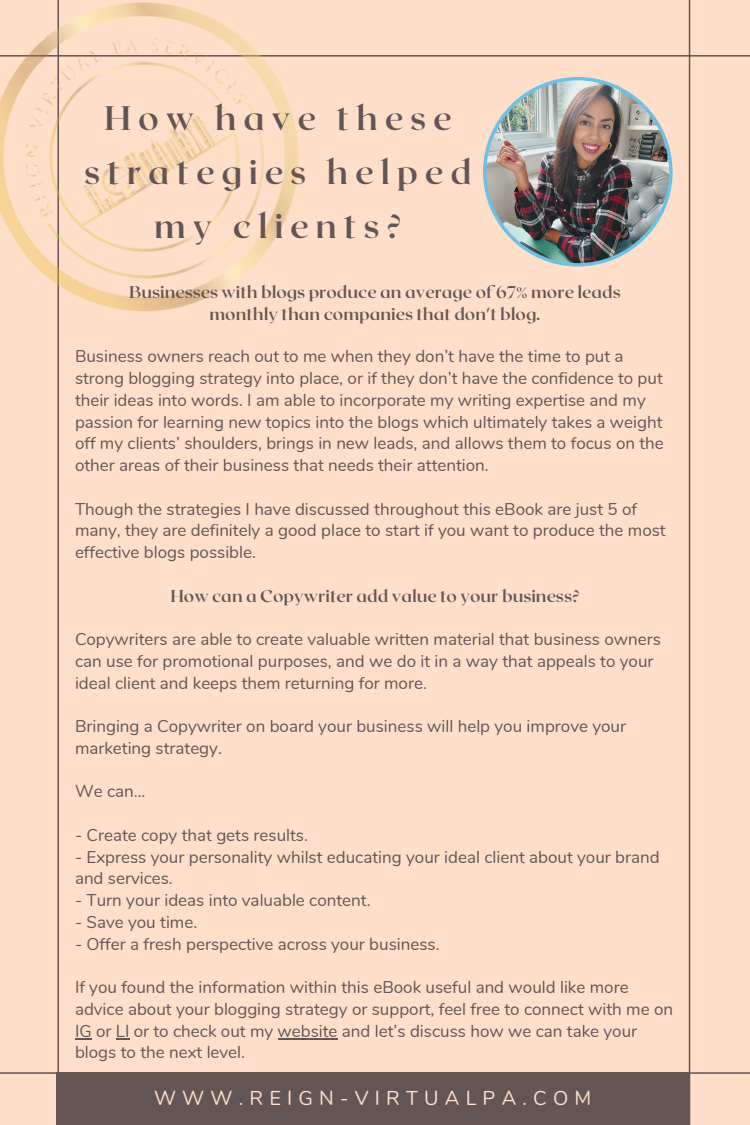
<style>
.page{position:relative;width:750px;height:1125px;background:#ffdfca}
.page>*{position:absolute;margin:0;border:0;box-sizing:border-box;transform-origin:0 0}
.t1{font:700 34px/54px "Roxborough CF";letter-spacing:.2em;color:#645555;text-align:center}
.t2{font:20px "Nunito";letter-spacing:.31em;color:#ffdfca}
.t3{font:17px/21.8px "Nunito";color:#645555}
.t4{font:700 17px "Roxborough CF";color:#645555}
</style>
<div class="page">
<hr style="left:57px;top:0;width:2px;height:1125px;background:#645555">
<hr style="left:689px;top:0;width:1px;height:1125px;background:#645555">
<hr style="left:0;top:55px;width:750px;height:2px;background:#645555">
<div style="left:57px;top:1072px;width:632px;height:53px;background:#645555"></div>
<img style="left:0;top:0;width:357px;height:368px">
<hr style="left:0;top:1072px;width:750px;height:2px;background:#645555">
<img style="left:483px;top:77px;width:190px;height:190px">
<svg style="left:75px;top:1038px;width:17px;height:2px"></svg>
<svg style="left:116px;top:1038px;width:13px;height:2px"></svg>
<hr style="left:278px;top:1038px;width:60px;height:2px;background:#645555">
<p class="t1" style="left:104px;top:90px;width:349px">How have these</p>
<p class="t1" style="left:84px;top:144px;width:389px">strategies helped my clients?</p>
<p class="t4" style="left:129px;top:281px;width:493px">Businesses with blogs produce an average of 67% more leads</p>
<p class="t4" style="left:209px;top:303px;width:333px">monthly than companies that don't blog.</p>
<p class="t3" style="left:75px;top:346px;width:590px">Business owners reach out to me when they don’t have the time to put a strong blogging strategy into place, or if they don’t have the confidence to put their ideas into words. I am able to incorporate my writing expertise and my passion for learning new topics into the blogs which ultimately takes a weight off my clients’ shoulders, brings in new leads, and allows them to focus on the other areas of their business that needs their attention.</p>
<p class="t3" style="left:75px;top:498px;width:592px">Though the strategies I have discussed throughout this eBook are just 5 of many, they are definitely a good place to start if you want to produce the most effective blogs possible.</p>
<p class="t4" style="left:170px;top:585px;width:411px">How can a Copywriter add value to your business?</p>
<p class="t3" style="left:75px;top:629px;width:587px">Copywriters are able to create valuable written material that business owners can use for promotional purposes, and we do it in a way that appeals to your ideal client and keeps them returning for more.</p>
<p class="t3" style="left:75px;top:716px;width:553px">Bringing a Copywriter on board your business will help you improve your marketing strategy.</p>
<p class="t3" style="left:75px;top:781px;width:72px">We can...</p>
<p class="t3" style="left:75px;top:824px;width:234px">- Create copy that gets results.</p>
<p class="t3" style="left:75px;top:846px;width:586px">- Express your personality whilst educating your ideal client about your brand and services.</p>
<p class="t3" style="left:75px;top:890px;width:297px">- Turn your ideas into valuable content.</p>
<p class="t3" style="left:75px;top:911px;width:124px">- Save you time.</p>
<p class="t3" style="left:75px;top:933px;width:366px">- Offer a fresh perspective across your business.</p>
<p class="t3" style="left:75px;top:977px;width:600px">If you found the information within this eBook useful and would like more advice about your blogging strategy or support, feel free to connect with me on IG or LI or to check out my website and let’s discuss how we can take your blogs to the next level.</p>
<p class="t2" style="left:154px;top:1085px;width:439px">WWW.REIGN-VIRTUALPA.COM</p>
</div>
